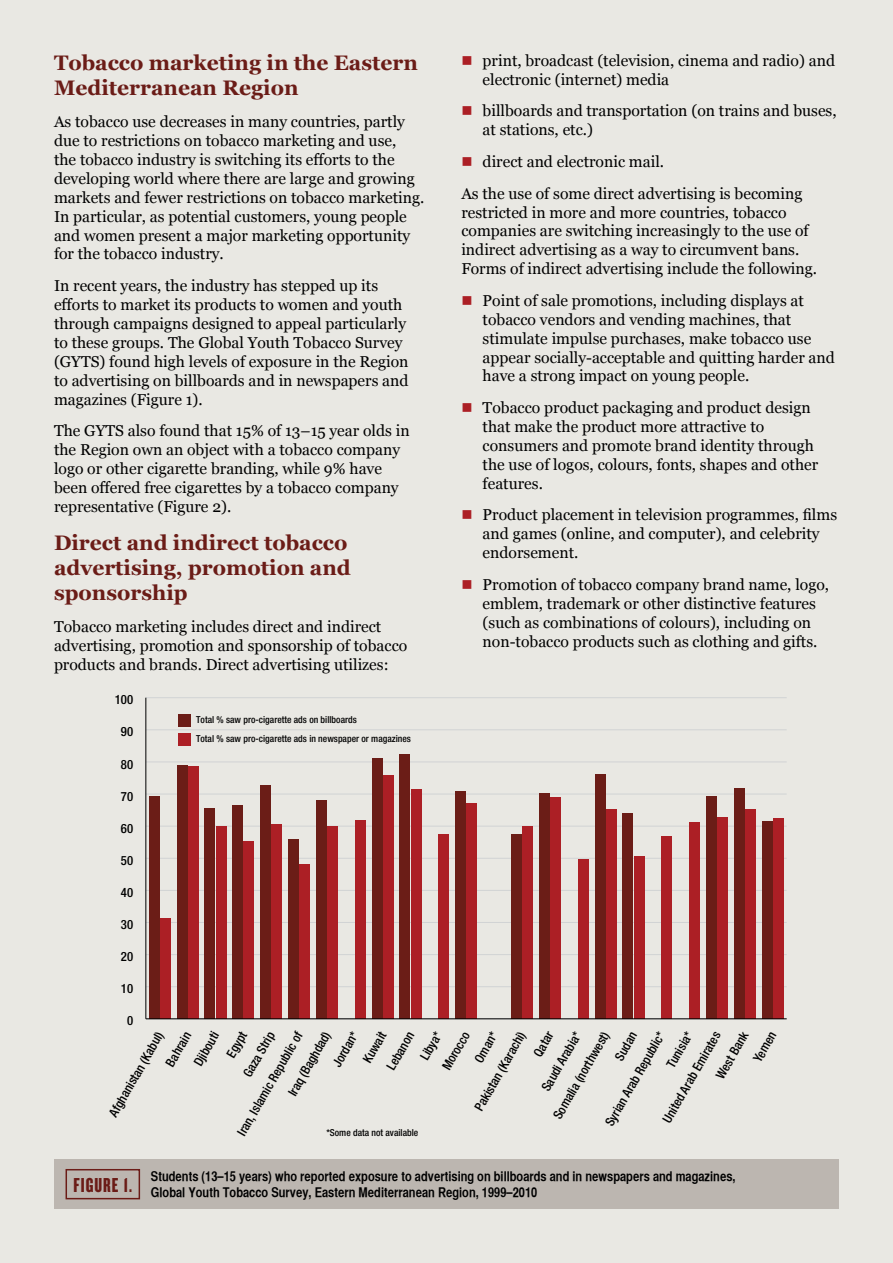
<style>
.page{position:relative;width:893px;height:1263px;background:#e9e8e3}
.page>*{position:absolute;margin:0;border:0;box-sizing:border-box;transform-origin:0 0}
.t1{font:700 21px/25.2px "Georgia";color:#6b1c17}
.t2{font:21px "Knockout 68 Full Featherwt";letter-spacing:.05em;color:#6b1c17}
.t3{font:15.75px/18.9px "Georgia";color:#000}
.t4{font:13.5px/16.2px "Helvetica CY Bold";color:#000}
.t5{font:500 condensed 12.75px/24.2px "Helvetica Neue LT Std";color:#000}
.t6{font:500 condensed 9.6px/18.8px "Helvetica Neue LT Std";color:#010101}
</style>
<div class="page">
<hr style="left:146px;top:986px;width:641px;height:1px;background:#d1d3d4">
<hr style="left:146px;top:954px;width:641px;height:1px;background:#d1d3d4">
<hr style="left:146px;top:922px;width:641px;height:1px;background:#d1d3d4">
<hr style="left:146px;top:890px;width:641px;height:1px;background:#d1d3d4">
<hr style="left:146px;top:858px;width:641px;height:1px;background:#d1d3d4">
<hr style="left:146px;top:826px;width:641px;height:1px;background:#d1d3d4">
<hr style="left:146px;top:794px;width:641px;height:1px;background:#d1d3d4">
<hr style="left:146px;top:762px;width:641px;height:1px;background:#d1d3d4">
<hr style="left:146px;top:729px;width:641px;height:1px;background:#d1d3d4">
<hr style="left:146px;top:697px;width:641px;height:1px;background:#d1d3d4">
<hr style="left:146px;top:698px;width:1px;height:321px;background:#000">
<div style="left:160px;top:918px;width:10px;height:101px;background:#ac1f25"></div>
<div style="left:188px;top:766px;width:10px;height:253px;background:#ac1f25"></div>
<div style="left:216px;top:826px;width:10px;height:193px;background:#ac1f25"></div>
<div style="left:244px;top:841px;width:10px;height:178px;background:#ac1f25"></div>
<div style="left:272px;top:824px;width:10px;height:195px;background:#ac1f25"></div>
<div style="left:300px;top:864px;width:10px;height:155px;background:#ac1f25"></div>
<div style="left:327px;top:827px;width:11px;height:192px;background:#ac1f25"></div>
<div style="left:355px;top:820px;width:10px;height:199px;background:#ac1f25"></div>
<div style="left:383px;top:776px;width:10px;height:243px;background:#ac1f25"></div>
<div style="left:411px;top:789px;width:10px;height:230px;background:#ac1f25"></div>
<div style="left:439px;top:834px;width:10px;height:185px;background:#ac1f25"></div>
<div style="left:467px;top:803px;width:10px;height:216px;background:#ac1f25"></div>
<div style="left:523px;top:827px;width:10px;height:192px;background:#ac1f25"></div>
<div style="left:550px;top:797px;width:10px;height:222px;background:#ac1f25"></div>
<div style="left:578px;top:859px;width:10px;height:160px;background:#ac1f25"></div>
<div style="left:606px;top:810px;width:10px;height:209px;background:#ac1f25"></div>
<div style="left:634px;top:856px;width:10px;height:163px;background:#ac1f25"></div>
<div style="left:662px;top:836px;width:10px;height:183px;background:#ac1f25"></div>
<div style="left:690px;top:822px;width:10px;height:197px;background:#ac1f25"></div>
<div style="left:718px;top:817px;width:10px;height:202px;background:#ac1f25"></div>
<div style="left:745px;top:809px;width:10px;height:210px;background:#ac1f25"></div>
<div style="left:773px;top:819px;width:10px;height:200px;background:#ac1f25"></div>
<div style="left:149px;top:796px;width:10px;height:223px;background:#6b1d17"></div>
<div style="left:177px;top:766px;width:10px;height:253px;background:#6b1d17"></div>
<div style="left:205px;top:808px;width:10px;height:211px;background:#6b1d17"></div>
<div style="left:233px;top:805px;width:10px;height:214px;background:#6b1d17"></div>
<div style="left:261px;top:785px;width:10px;height:234px;background:#6b1d17"></div>
<div style="left:288px;top:840px;width:11px;height:179px;background:#6b1d17"></div>
<div style="left:316px;top:801px;width:10px;height:218px;background:#6b1d17"></div>
<div style="left:372px;top:758px;width:10px;height:261px;background:#6b1d17"></div>
<div style="left:400px;top:754px;width:10px;height:265px;background:#6b1d17"></div>
<div style="left:456px;top:791px;width:10px;height:228px;background:#6b1d17"></div>
<div style="left:511px;top:835px;width:10px;height:184px;background:#6b1d17"></div>
<div style="left:539px;top:793px;width:10px;height:226px;background:#6b1d17"></div>
<div style="left:595px;top:775px;width:10px;height:244px;background:#6b1d17"></div>
<div style="left:623px;top:814px;width:10px;height:205px;background:#6b1d17"></div>
<div style="left:706px;top:797px;width:10px;height:222px;background:#6b1d17"></div>
<div style="left:734px;top:788px;width:10px;height:231px;background:#6b1d17"></div>
<div style="left:762px;top:821px;width:10px;height:198px;background:#6b1d17"></div>
<div style="left:178px;top:714px;width:13px;height:13px;background:#6b1d17"></div>
<div style="left:178px;top:732px;width:13px;height:13px;background:#ac1f25"></div>
<hr style="left:146px;top:1018px;width:641px;height:1px;background:#000">
<div style="left:54px;top:1159px;width:785px;height:50px;background:#bcb6b0"></div>
<div style="left:66px;top:1169px;width:74px;height:30px;border:2px solid #6b1c17"></div>
<h1 class="t1" style="left:54px;top:49px;width:365px">Tobacco marketing in the Eastern<br>Mediterranean Region</h1>
<p class="t3" style="left:54px;top:112px;width:372px">As tobacco use decreases in many countries, partly due to restrictions on tobacco marketing and use,<br>the tobacco industry is switching its efforts to the developing world where there are large and growing markets and fewer restrictions on tobacco marketing.<br>In particular, as potential customers, young people and women present a major marketing opportunity for the tobacco industry.</p>
<p class="t3" style="left:54px;top:276px;width:356px">In recent years, the industry has stepped up its efforts to market its products to women and youth through campaigns designed to appeal particularly to these groups. The Global Youth Tobacco Survey (GYTS) found high levels of exposure in the Region to advertising on billboards and in newspapers and magazines (Figure 1).</p>
<p class="t3" style="left:54px;top:421px;width:357px">The GYTS also found that 15% of 13–15 year olds in the Region own an object with a tobacco company logo or other cigarette branding, while 9% have been offered free cigarettes by a tobacco company representative (Figure 2).</p>
<h1 class="t1" style="left:54px;top:529px;width:298px">Direct and indirect tobacco advertising, promotion and sponsorship</h1>
<p class="t3" style="left:54px;top:616px;width:355px">Tobacco marketing includes direct and indirect advertising, promotion and sponsorship of tobacco products and brands. Direct advertising utilizes:</p>
<p class="t5" style="left:115px;top:687px;width:20px">100</p>
<p class="t5" style="left:121px;top:720px;width:14px">90</p>
<p class="t5" style="left:121px;top:752px;width:14px">80</p>
<p class="t5" style="left:121px;top:784px;width:14px">70</p>
<p class="t5" style="left:121px;top:816px;width:14px">60</p>
<p class="t5" style="left:121px;top:848px;width:14px">50</p>
<p class="t5" style="left:121px;top:880px;width:14px">40</p>
<p class="t5" style="left:121px;top:912px;width:14px">30</p>
<p class="t5" style="left:121px;top:944px;width:14px">20</p>
<p class="t5" style="left:121px;top:976px;width:14px">10</p>
<p class="t5" style="left:127px;top:1008px;width:8px">0</p>
<p class="t6" style="left:196px;top:710px;width:216px">Total % saw pro-cigarette ads on billboards<br>Total % saw pro-cigarette ads in newspaper or magazines</p>
<p class="t3" style="left:483px;top:50px;width:354px">print, broadcast (television, cinema and radio) and electronic (internet) media</p>
<p class="t3" style="left:483px;top:101px;width:356px">billboards and transportation (on trains and buses, at stations, etc.)</p>
<p class="t3" style="left:461px;top:145px;width:343px;line-height:31.7px;text-indent:21px">direct and electronic mail.<br>As the use of some direct advertising is becoming</p>
<p class="t3" style="left:461px;top:202px;width:357px">restricted in more and more countries, tobacco companies are switching increasingly to the use of indirect advertising as a way to circumvent bans.<br>Forms of indirect advertising include the following.</p>
<p class="t3" style="left:483px;top:290px;width:354px">Point of sale promotions, including displays at tobacco vendors and vending machines, that stimulate impulse purchases, make tobacco use appear socially-acceptable and quitting harder and have a strong impact on young people.</p>
<p class="t3" style="left:483px;top:398px;width:337px">Tobacco product packaging and product design that make the product more attractive to consumers and promote brand identity through the use of logos, colours, fonts, shapes and other features.</p>
<p class="t3" style="left:483px;top:505px;width:356px">Product placement in television programmes, films and games (online, and computer), and celebrity endorsement.</p>
<p class="t3" style="left:483px;top:574px;width:348px">Promotion of tobacco company brand name, logo, emblem, trademark or other distinctive features (such as combinations of colours), including on non-tobacco products such as clothing and gifts.</p>
<p class="t5" style="left:230px;top:1128px;width:119px;rotate:-60deg">Iran, Islamic Republic of</p>
<p class="t5" style="left:709px;top:1071px;width:54px;rotate:-60deg">West Bank</p>
<p class="t5" style="left:598px;top:1119px;width:108px;rotate:-60deg">Syrian Arab Republic*</p>
<p class="t5" style="left:534px;top:1084px;width:68px;rotate:-60deg">Saudi Arabia*</p>
<p class="t5" style="left:467px;top:1055px;width:35px;rotate:-60deg">Oman*</p>
<p class="t5" style="left:413px;top:1053px;width:32px;rotate:-60deg">Libya*</p>
<p class="t5" style="left:325px;top:1060px;width:40px;rotate:-60deg">Jordan*</p>
<p class="t5" style="left:659px;top:1060px;width:41px;rotate:-60deg">Tunisia*</p>
<p class="t5" style="left:219px;top:1050px;width:29px;rotate:-60deg">Egypt</p>
<p class="t5" style="left:356px;top:1056px;width:35px;rotate:-60deg">Kuwait</p>
<p class="t5" style="left:546px;top:1112px;width:100px;rotate:-60deg">Somalia (northwest)</p>
<p class="t5" style="left:467px;top:1103px;width:90px;rotate:-60deg">Pakistan (Karachi)</p>
<p class="t5" style="left:281px;top:1089px;width:73px;rotate:-60deg">Iraq (Baghdad)</p>
<p class="t5" style="left:102px;top:1109px;width:97px;rotate:-60deg">Afghanistan (Kabul)</p>
<p class="t5" style="left:166px;top:1047px;width:39px;text-indent:-14px;rotate:-60deg">Bahrain<br>Djibouti</p>
<p class="t5" style="left:526px;top:1049px;width:28px;rotate:-60deg">Qatar</p>
<p class="t5" style="left:655px;top:1116px;width:105px;rotate:-60deg">United Arab Emirates</p>
<p class="t5" style="left:435px;top:1063px;width:44px;rotate:-60deg">Morocco</p>
<p class="t5" style="left:236px;top:1070px;width:52px;rotate:-60deg">Gaza Strip</p>
<p class="t5" style="left:608px;top:1053px;width:33px;rotate:-60deg">Sudan</p>
<p class="t5" style="left:379px;top:1063px;width:43px;rotate:-60deg">Lebanon</p>
<p class="t5" style="left:746px;top:1055px;width:34px;rotate:-60deg">Yemen</p>
<p class="t6" style="left:326px;top:1123px;width:93px">*Some data not available</p>
<h1 class="t2" style="left:73px;top:1172px;width:60px">FIGURE 1.</h1>
<p class="t4" style="left:151px;top:1168px;width:586px">Students (13–15 years) who reported exposure to advertising on billboards and in newspapers and magazines,<br>Global Youth Tobacco Survey, Eastern Mediterranean Region, 1999–2010</p>
</div>
